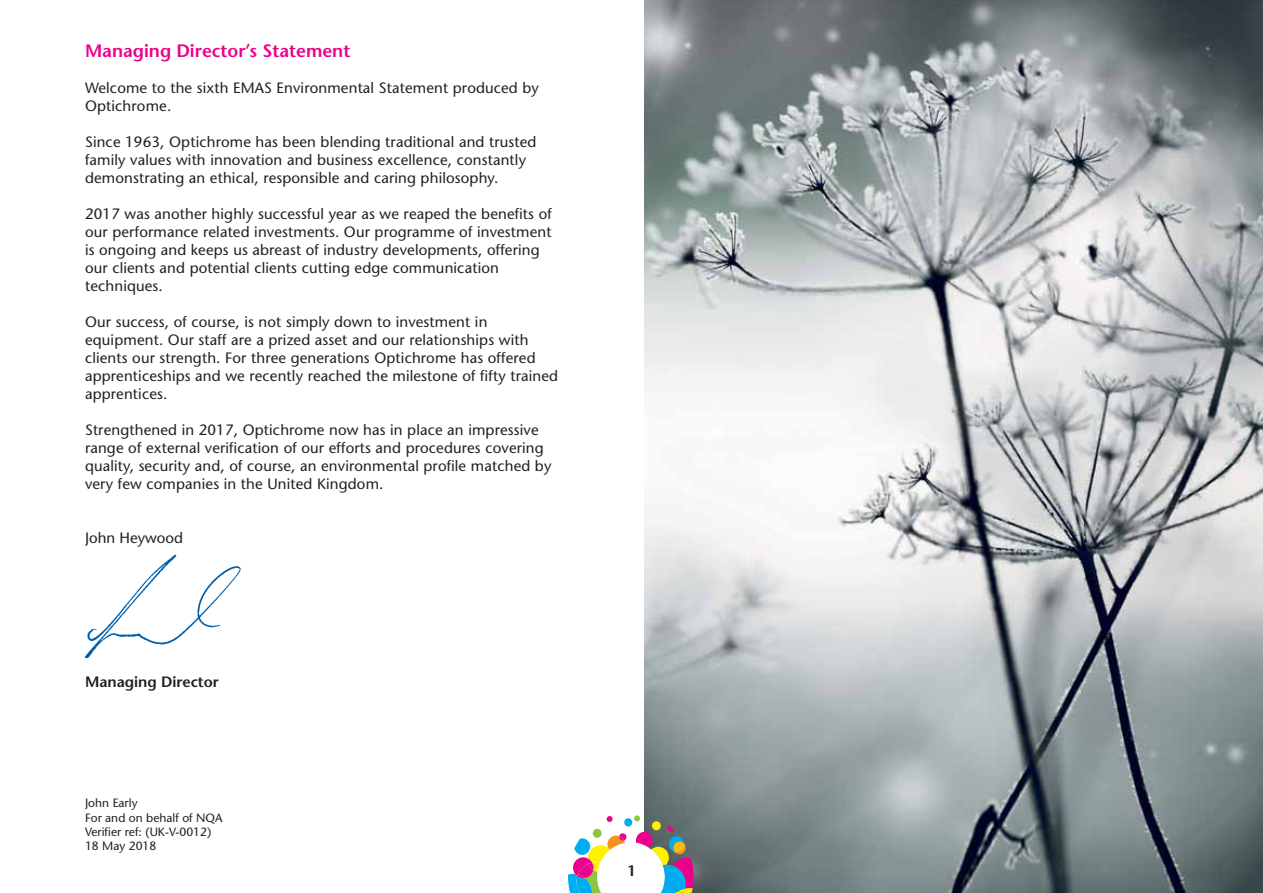
<style>
.page{position:relative;width:1263px;height:893px;background:#fff}
.page>*{position:absolute;margin:0;border:0;box-sizing:border-box;transform-origin:0 0}
.t1{font:600 18px "Stone Sans";color:#ec008c}
.t2{font:15px/18px "Stone Sans";letter-spacing:.01em;color:#231f20}
.t3{font:600 15px "Stone Sans";color:#231f20}
.t4{font:12px/14.4px "Stone Sans";color:#231f20}
</style>
<div class="page">
<img style="left:644px;top:0;width:619px;height:893px">
<svg style="left:568px;top:815px;width:126px;height:78px"></svg>
<img style="left:84px;top:554px;width:157px;height:105px">
<p class="t1" style="left:85px;top:42px;width:267px">Managing Director’s Statement</p>
<p class="t2" style="left:85px;top:79px;width:455px">Welcome to the sixth EMAS Environmental Statement produced by<br>Optichrome.</p>
<p class="t2" style="left:85px;top:133px;width:453px">Since 1963, Optichrome has been blending traditional and trusted family values with innovation and business excellence, constantly demonstrating an ethical, responsible and caring philosophy.</p>
<p class="t2" style="left:85px;top:205px;width:468px">2017 was another highly successful year as we reaped the benefits of our performance related investments. Our programme of investment is ongoing and keeps us abreast of industry developments, offering our clients and potential clients cutting edge communication techniques.</p>
<p class="t2" style="left:85px;top:313px;width:474px">Our success, of course, is not simply down to investment in equipment. Our staff are a prized asset and our relationships with clients our strength. For three generations Optichrome has offered apprenticeships and we recently reached the milestone of fifty trained apprentices.</p>
<p class="t2" style="left:85px;top:421px;width:468px">Strengthened in 2017, Optichrome now has in place an impressive range of external verification of our efforts and procedures covering quality, security and, of course, an environmental profile matched by very few companies in the United Kingdom.</p>
<p class="t2" style="left:85px;top:529px;width:99px">John Heywood</p>
<p class="t3" style="left:85px;top:674px;width:135px">Managing Director</p>
<p class="t4" style="left:85px;top:796px;width:139px">John Early<br>For and on behalf of NQA<br>Verifier ref: (UK-V-0012)<br>18 May 2018</p>
<p class="t3" style="left:627px;top:863px;width:10px">1</p>
</div>
